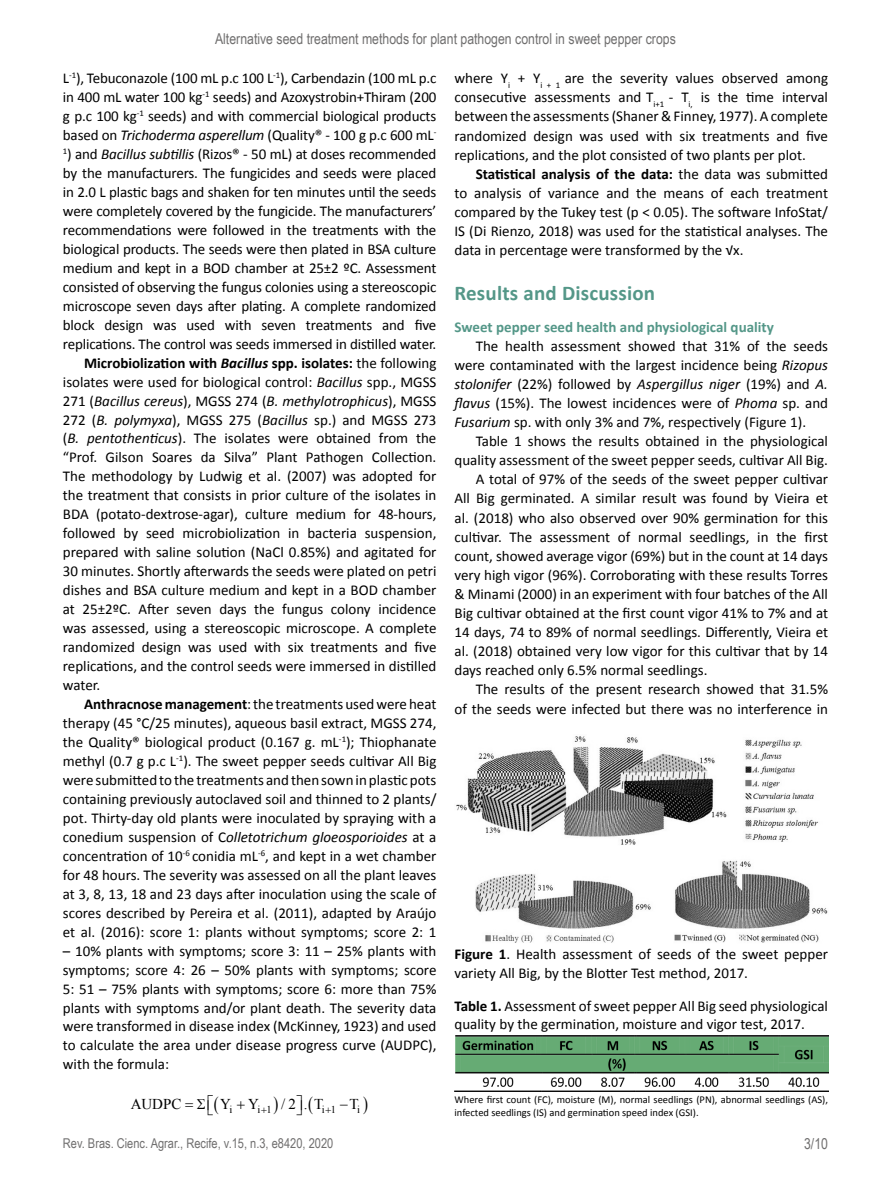
<style>
.page{position:relative;width:891px;height:1188px;background:#fff}
.page>*{position:absolute;margin:0;border:0;box-sizing:border-box;transform-origin:0 0}
.t1{font:700 21px "Calibri";letter-spacing:.01em;color:#549788}
.t2{font:15px/19px "Calibri";color:#000;text-align:justify}
.t3{font:italic 15px "Calibri";color:#000}
.t4{font:15px "Arial Narrow";color:#706f6f}
.t5{font:700 15px "Calibri";color:#000}
.t6{font:700 15px "Calibri";color:#549788}
.t7{font:15px "Times New Roman";letter-spacing:-.005em;color:#000}
.t8{font:13.5px "Arial Narrow";color:#706f6f}
.t9{font:10.5px/12.6px "Calibri";color:#000}
.t10{font:10.5px "Times New Roman";color:#000}
.s1{font-style:italic}
.s2{font-weight:400}
.s3{font-style:normal}
.s4{font-weight:700}
</style>
<div class="page">
<img style="left:456px;top:736px;width:372px;height:207px">
<img style="left:454px;top:1036px;width:374px;height:55px">
<p class="t4" style="left:215px;top:28px;width:462px">Alternative seed treatment methods for plant pathogen control in sweet pepper crops</p>
<p class="t2" style="left:63px;top:69px;width:375px">L<sup>-1</sup>), Tebuconazole (100 mL p.c 100 L<sup>-1</sup>), Carbendazin (100 mL p.c in 400 mL water 100 kg<sup>-1</sup> seeds) and Azoxystrobin+Thiram (200 g p.c 100 kg<sup>-1</sup> seeds) and with commercial biological products based on <span class="s1">Trichoderma asperellum</span> (Quality® - 100 g p.c 600 mL<sup>-</sup></p>
<p class="t2" style="left:63px;top:145px;width:375px"><sup>1</sup>) and <span class="s1">Bacillus subtillis</span> (Rizos® - 50 mL) at doses recommended</p>
<p class="t2" style="left:63px;top:164px;width:375px">by the manufacturers. The fungicides and seeds were placed</p>
<p class="t2" style="left:63px;top:183px;width:375px">in 2.0 L plastic bags and shaken for ten minutes until the seeds</p>
<p class="t2" style="left:63px;top:202px;width:375px">were completely covered by the fungicide. The manufacturers’</p>
<p class="t2" style="left:63px;top:220px;width:375px">recommendations were followed in the treatments with the</p>
<p class="t2" style="left:63px;top:239px;width:375px">biological products. The seeds were then plated in BSA culture</p>
<p class="t2" style="left:63px;top:258px;width:375px">medium and kept in a BOD chamber at 25±2 ºC. Assessment</p>
<p class="t2" style="left:63px;top:277px;width:375px">consisted of observing the fungus colonies using a stereoscopic</p>
<p class="t2" style="left:63px;top:296px;width:375px">microscope seven days after plating. A complete randomized</p>
<p class="t2" style="left:63px;top:315px;width:375px">block design was used with seven treatments and five</p>
<p class="t2" style="left:63px;top:334px;width:375px">replications. The control was seeds immersed in distilled water.</p>
<p class="t5" style="left:84px;top:353px;width:354px">Microbiolization with <span class="s1">Bacillus</span> spp. isolates: <span class="s2">the following</span></p>
<p class="t2" style="left:63px;top:372px;width:375px">isolates were used for biological control: <span class="s1">Bacillus</span> spp., MGSS</p>
<p class="t3" style="left:63px;top:390px;width:375px"><span class="s3">271 (</span>Bacillus cereus<span class="s3">), MGSS 274 (</span>B. methylotrophicus<span class="s3">), MGSS</span></p>
<p class="t2" style="left:63px;top:410px;width:375px">272 (<span class="s1">B. polymyxa</span>), MGSS 275 (<span class="s1">Bacillus</span> sp.) and MGSS 273</p>
<p class="t2" style="left:63px;top:429px;width:375px">(<span class="s1">B. pentothenticus</span>). The isolates were obtained from the</p>
<p class="t2" style="left:63px;top:448px;width:375px">“Prof. Gilson Soares da Silva” Plant Pathogen Collection.</p>
<p class="t2" style="left:63px;top:467px;width:375px">The methodology by Ludwig et al. (2007) was adopted for</p>
<p class="t2" style="left:63px;top:486px;width:375px">the treatment that consists in prior culture of the isolates in</p>
<p class="t2" style="left:63px;top:505px;width:375px">BDA (potato-dextrose-agar), culture medium for 48-hours,</p>
<p class="t2" style="left:63px;top:524px;width:375px">followed by seed microbiolization in bacteria suspension,</p>
<p class="t2" style="left:63px;top:543px;width:375px">prepared with saline solution (NaCl 0.85%) and agitated for</p>
<p class="t2" style="left:63px;top:562px;width:375px">30 minutes. Shortly afterwards the seeds were plated on petri</p>
<p class="t2" style="left:63px;top:581px;width:375px">dishes and BSA culture medium and kept in a BOD chamber</p>
<p class="t2" style="left:63px;top:600px;width:375px">at 25±2ºC. After seven days the fungus colony incidence</p>
<p class="t2" style="left:63px;top:619px;width:375px">was assessed, using a stereoscopic microscope. A complete</p>
<p class="t2" style="left:63px;top:638px;width:375px">randomized design was used with six treatments and five</p>
<p class="t2" style="left:63px;top:657px;width:375px">replications, and the control seeds were immersed in distilled</p>
<p class="t2" style="left:63px;top:676px;width:39px">water.</p>
<p class="t2" style="left:84px;top:694px;width:354px"><span class="s4">Anthracnose management</span>: the treatments used were heat</p>
<p class="t2" style="left:63px;top:713px;width:375px">therapy (45 °C/25 minutes), aqueous basil extract, MGSS 274,</p>
<p class="t2" style="left:63px;top:732px;width:375px">the Quality® biological product (0.167 g. mL<sup>-1</sup>); Thiophanate</p>
<p class="t2" style="left:63px;top:752px;width:375px">methyl (0.7 g p.c L<sup>-1</sup>). The sweet pepper seeds cultivar All Big</p>
<p class="t2" style="left:63px;top:771px;width:375px">were submitted to the treatments and then sown in plastic pots</p>
<p class="t2" style="left:63px;top:789px;width:375px">containing previously autoclaved soil and thinned to 2 plants/</p>
<p class="t2" style="left:63px;top:808px;width:375px">pot. Thirty-day old plants were inoculated by spraying with a</p>
<p class="t3" style="left:63px;top:827px;width:375px"><span class="s3">conedium suspension of C</span>olletotrichum gloeosporioides <span class="s3">at a</span></p>
<p class="t2" style="left:63px;top:846px;width:375px">concentration of 10<sup>-6</sup> conidia mL<sup>-6</sup>, and kept in a wet chamber</p>
<p class="t2" style="left:63px;top:865px;width:375px">for 48 hours. The severity was assessed on all the plant leaves</p>
<p class="t2" style="left:63px;top:884px;width:375px">at 3, 8, 13, 18 and 23 days after inoculation using the scale of</p>
<p class="t2" style="left:63px;top:903px;width:375px">scores described by Pereira et al. (2011), adapted by Araújo</p>
<p class="t2" style="left:63px;top:922px;width:375px">et al. (2016): score 1: plants without symptoms; score 2: 1</p>
<p class="t2" style="left:63px;top:941px;width:375px">– 10% plants with symptoms; score 3: 11 – 25% plants with symptoms; score 4: 26 – 50% plants with symptoms; score 5: 51 – 75% plants with symptoms; score 6: more than 75% plants with symptoms and/or plant death. The severity data were transformed in disease index (McKinney, 1923) and used to calculate the area under disease progress curve (AUDPC), with the formula:</p>
<p class="t7" style="left:131px;top:1094px;width:52px">AUDPC</p>
<p class="t7" style="left:220px;top:1094px;width:40px">Y Y</p>
<p class="t7" style="left:281px;top:1094px;width:44px">/2.T</p>
<p class="t7" style="left:340px;top:1094px;width:21px">−T</p>
<p class="t10" style="left:229px;top:1102px;width:4px">i</p>
<p class="t10" style="left:257px;top:1102px;width:16px">i 1</p>
<p class="t10" style="left:322px;top:1102px;width:16px">i 1</p>
<p class="t10" style="left:357px;top:1102px;width:4px">i</p>
<p class="t2" style="left:454px;top:69px;width:375px">where Y<sub>i</sub> + Y<sub>i</sub> <sub>+</sub> <sub>1</sub> are the severity values observed among consecutive assessments and T<sub>i+1</sub> - T<sub>i,</sub> is the time interval between the assessments (Shaner &amp; Finney, 1977). A complete randomized design was used with six treatments and five replications, and the plot consisted of two plants per plot.</p>
<p class="t2" style="left:454px;top:164px;width:375px;text-indent:21px"><span class="s4">Statistical analysis of the data:</span> the data was submitted to analysis of variance and the means of each treatment compared by the Tukey test (p &lt; 0.05). The software InfoStat/ IS (Di Rienzo, 2018) was used for the statistical analyses. The data in percentage were transformed by the √x.</p>
<h1 class="t1" style="left:454px;top:279px;width:202px">Results and Discussion</h1>
<p class="t6" style="left:454px;top:317px;width:321px">Sweet pepper seed health and physiological quality</p>
<p class="t2" style="left:455px;top:336px;width:375px;text-indent:21px">The health assessment showed that 31% of the seeds were contaminated with the largest incidence being <span class="s1">Rizopus stolonifer</span> (22%) followed by <span class="s1">Aspergillus niger</span> (19%) and <span class="s1">A. flavus</span> (15%). The lowest incidences were of <span class="s1">Phoma</span> sp. and <span class="s1">Fusarium</span> sp. with only 3% and 7%, respectively (Figure 1).</p>
<p class="t2" style="left:476px;top:432px;width:354px">Table 1 shows the results obtained in the physiological</p>
<p class="t2" style="left:455px;top:451px;width:375px">quality assessment of the sweet pepper seeds, cultivar All Big.</p>
<p class="t2" style="left:476px;top:470px;width:354px">A total of 97% of the seeds of the sweet pepper cultivar</p>
<p class="t2" style="left:455px;top:489px;width:375px">All Big germinated. A similar result was found by Vieira et</p>
<p class="t2" style="left:455px;top:508px;width:375px">al. (2018) who also observed over 90% germination for this</p>
<p class="t2" style="left:455px;top:527px;width:375px">cultivar. The assessment of normal seedlings, in the first</p>
<p class="t2" style="left:455px;top:546px;width:375px">count, showed average vigor (69%) but in the count at 14 days</p>
<p class="t2" style="left:455px;top:565px;width:375px">very high vigor (96%). Corroborating with these results Torres</p>
<p class="t2" style="left:455px;top:584px;width:375px">&amp; Minami (2000) in an experiment with four batches of the All</p>
<p class="t2" style="left:455px;top:604px;width:375px">Big cultivar obtained at the first count vigor 41% to 7% and at</p>
<p class="t2" style="left:455px;top:623px;width:375px">14 days, 74 to 89% of normal seedlings. Differently, Vieira et</p>
<p class="t2" style="left:455px;top:642px;width:375px">al. (2018) obtained very low vigor for this cultivar that by 14</p>
<p class="t2" style="left:455px;top:661px;width:254px">days reached only 6.5% normal seedlings.</p>
<p class="t2" style="left:476px;top:680px;width:354px">The results of the present research showed that 31.5%</p>
<p class="t2" style="left:455px;top:699px;width:375px">of the seeds were infected but there was no interference in</p>
<p class="t2" style="left:454px;top:945px;width:375px"><span class="s4">Figure 1</span>. Health assessment of seeds of the sweet pepper variety All Big, by the Blotter Test method, 2017.</p>
<p class="t2" style="left:454px;top:996px;width:375px"><span class="s4">Table 1.</span> Assessment of sweet pepper All Big seed physiological quality by the germination, moisture and vigor test, 2017.</p>
<p class="t9" style="left:454px;top:1094px;width:375px">Where first count (FC), moisture (M), normal seedlings (PN), abnormal seedlings (AS), infected seedlings (IS) and germination speed index (GSI).</p>
<p class="t8" style="left:63px;top:1134px;width:272px">Rev. Bras. Cienc. Agrar., Recife, v.15, n.3, e8420, 2020</p>
<p class="t4" style="left:804px;top:1133px;width:25px">3/10</p>
</div>
